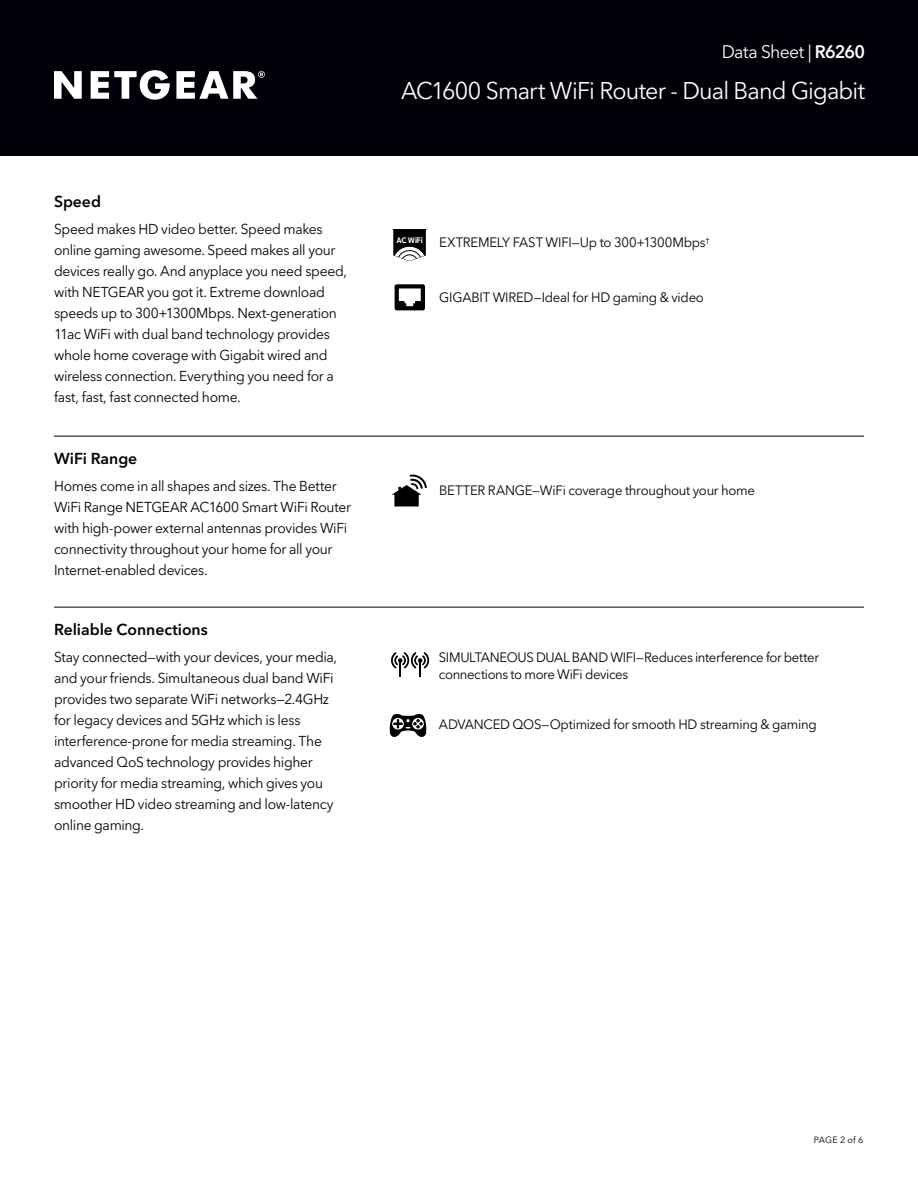
<style>
.page{position:relative;width:918px;height:1188px;background:#fff}
.page>*{position:absolute;margin:0;border:0;box-sizing:border-box;transform-origin:0 0}
.t1{font:24px "Avenir Next LT Pro";letter-spacing:-.04em;color:#fff}
.t2{font:18px "Avenir Next LT Pro";letter-spacing:-.03em;color:#fff}
.Sub_Heads_Red_with_R{font:600 15.75px "Avenir Next LT Pro";color:#000108}
.Sub_Heads{font:600 15.75px "Avenir Next LT Pro";color:#000108}
.Body_Copy{font:14.25px/21px "Avenir Next LT Pro";letter-spacing:-.025em;color:#000108}
.Feature_bullets{font:13.5px/17.2px "Avenir Next LT Pro";letter-spacing:-.025em;color:#000108}
.t3{font:9px "Avenir Next LT Pro";letter-spacing:.015em;color:#000001}
.t4{font:700 8.4px "Foundry Sterling";letter-spacing:-.025em;color:#fff;scale:.95 1}
.Feature_bullets-2{font:7.8px "Avenir Next LT Pro";color:#000108}
.s1{font-weight:600}
</style>
<div class="page">
<div style="left:0;top:0;width:918px;height:156px;background:#000108"></div>
<svg style="left:54px;top:70px;width:211px;height:30px"></svg>
<svg style="left:395px;top:284px;width:30px;height:26px"></svg>
<svg style="left:392px;top:229px;width:35px;height:32px"></svg>
<hr style="left:54px;top:436px;width:810px;height:1px;background:#000108">
<svg style="left:392px;top:475px;width:35px;height:31px"></svg>
<hr style="left:54px;top:607px;width:810px;height:1px;background:#000108">
<svg style="left:390px;top:714px;width:36px;height:23px"></svg>
<svg style="left:391px;top:652px;width:38px;height:25px"></svg>
<p class="t2" style="left:722px;top:41px;width:145px">Data Sheet | <span class="s1">R6260</span></p>
<p class="Sub_Heads" style="left:54px;top:192px;width:48px">Speed</p>
<p class="Body_Copy" style="left:54px;top:219px;width:294px">Speed makes HD video better. Speed makes online gaming awesome. Speed makes all your devices really go. And anyplace you need speed, with NETGEAR you got it. Extreme download speeds up to 300+1300Mbps. Next-generation 11ac WiFi with dual band technology provides whole home coverage with Gigabit wired and wireless connection. Everything you need for a fast, fast, fast connected home.</p>
<h1 class="t1" style="left:401px;top:76px;width:465px">AC1600 Smart WiFi Router - Dual Band Gigabit</h1>
<p class="t4" style="left:396px;top:235px;width:29px">AC WiFi</p>
<p class="Feature_bullets-2" style="left:705px;top:236px;width:6px">†</p>
<p class="Feature_bullets" style="left:439px;top:234px;width:268px">EXTREMELY FAST WIFI—Up to 300+1300Mbps</p>
<p class="Feature_bullets" style="left:439px;top:288px;width:266px">GIGABIT WIRED—Ideal for HD gaming &amp; video</p>
<p class="Sub_Heads_Red_with_R" style="left:54px;top:448px;width:85px">WiFi Range</p>
<p class="Body_Copy" style="left:54px;top:475px;width:284px">Homes come in all shapes and sizes. The Better</p>
<p class="Feature_bullets" style="left:439px;top:482px;width:317px">BETTER RANGE—WiFi coverage throughout your home</p>
<p class="Body_Copy" style="left:54px;top:496px;width:299px">WiFi Range NETGEAR AC1600 Smart WiFi Router with high-power external antennas provides WiFi connectivity throughout your home for all your Internet-enabled devices.</p>
<p class="Sub_Heads_Red_with_R" style="left:54px;top:619px;width:155px">Reliable Connections</p>
<p class="Body_Copy" style="left:54px;top:646px;width:285px">Stay connected—with your devices, your media, and your friends. Simultaneous dual band WiFi provides two separate WiFi networks—2.4GHz for legacy devices and 5GHz which is less interference-prone for media streaming. The advanced QoS technology provides higher priority for media streaming, which gives you smoother HD video streaming and low-latency online gaming.</p>
<p class="Feature_bullets" style="left:439px;top:648px;width:382px">SIMULTANEOUS DUAL BAND WIFI—Reduces interference for better connections to more WiFi devices</p>
<p class="Feature_bullets" style="left:439px;top:716px;width:379px">ADVANCED QOS—Optimized for smooth HD streaming &amp; gaming</p>
<p class="t3" style="left:814px;top:1134px;width:51px">PAGE 2 of 6</p>
</div>
